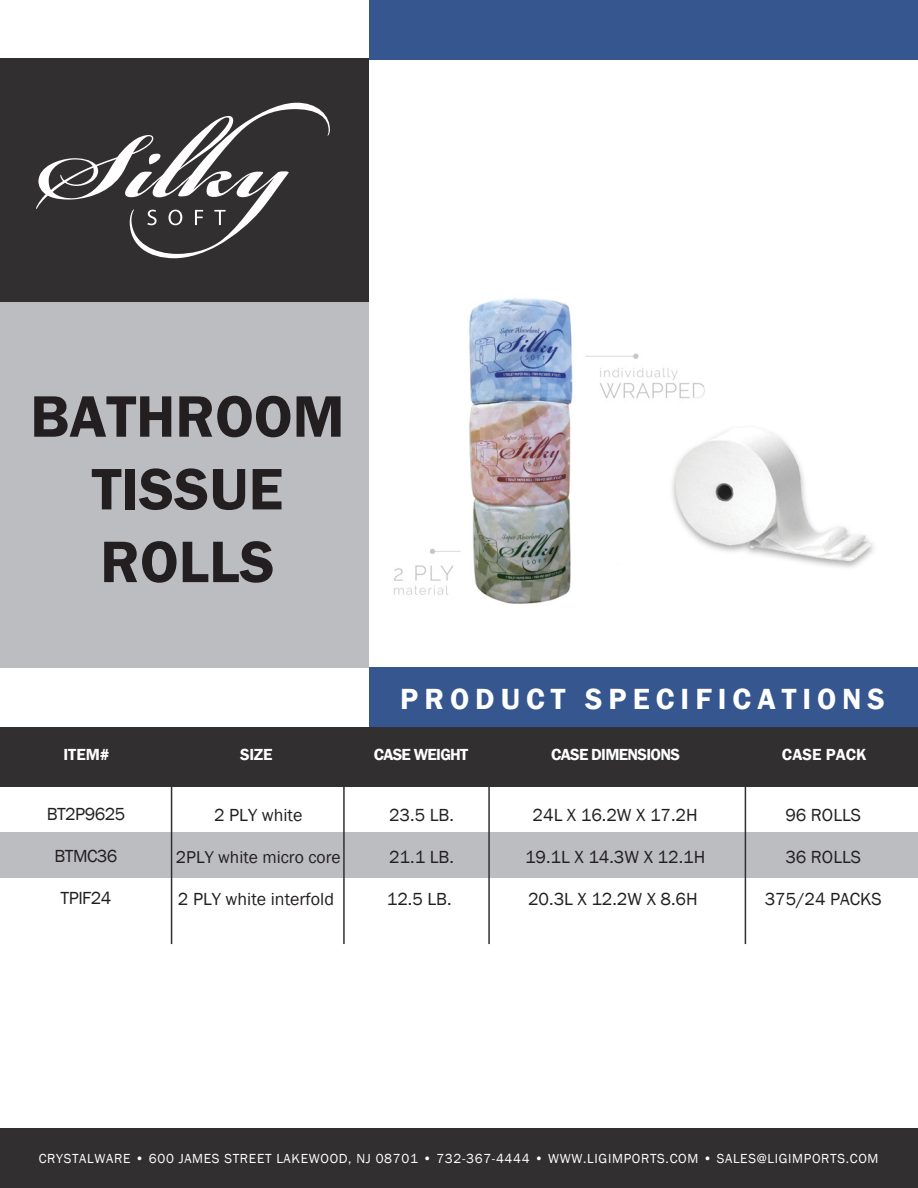
<style>
.page{position:relative;width:918px;height:1188px;background:#fff}
.page>*{position:absolute;margin:0;border:0;box-sizing:border-box;transform-origin:0 0}
.t1{font:600 60.6px/72.8px "Franklin Gothic";color:#231f20;text-align:center}
.t2{font:600 30px "Franklin Gothic";letter-spacing:.2em;color:#fff}
.t3{font:18px "Franklin Gothic";color:#231f20}
.t4{font:18px "Franklin Gothic";letter-spacing:-.03em;color:#231f20}
.t5{font:17.7px "Franklin Gothic";color:#231f20}
.t6{font:600 16.5px "Franklin Gothic";letter-spacing:-.04em;color:#fff}
.t7{font:600 16.5px "Franklin Gothic";letter-spacing:.005em;color:#fff}
.t8{font:13.5px "Franklin Gothic";letter-spacing:.05em;color:#fff}
</style>
<div class="page">
<div style="left:0;top:833px;width:918px;height:45px;background:#bcbdc0"></div>
<img style="left:394px;top:298px;width:480px;height:306px">
<div style="left:0;top:1129px;width:918px;height:59px;background:#312f30"></div>
<div style="left:0;top:58px;width:369px;height:610px;background:#bcbdc0"></div>
<div style="left:0;top:58px;width:369px;height:244px;background:#312f30"></div>
<div style="left:369px;top:668px;width:549px;height:59px;background:#36568f"></div>
<div style="left:369px;top:0;width:549px;height:59px;background:#36568f"></div>
<div style="left:0;top:727px;width:918px;height:59px;background:#312f30"></div>
<hr style="left:745px;top:781px;width:1px;height:163px;background:#312f30">
<hr style="left:171px;top:781px;width:1px;height:163px;background:#312f30">
<hr style="left:488px;top:781px;width:2px;height:163px;background:#312f30">
<hr style="left:343px;top:781px;width:2px;height:163px;background:#312f30">
<svg style="left:36px;top:102px;width:294px;height:156px"></svg>
<h1 class="t1" style="left:30px;top:381px;width:316px">BATHROOM<br>TISSUE<br>ROLLS</h1>
<p class="t6" style="left:64px;top:744px;width:48px">ITEM#</p>
<p class="t4" style="left:47px;top:803px;width:80px">BT2P9625</p>
<p class="t3" style="left:55px;top:845px;width:64px">BTMC36</p>
<p class="t3" style="left:61px;top:887px;width:52px">TPIF24</p>
<p class="t6" style="left:240px;top:744px;width:34px">SIZE</p>
<p class="t3" style="left:214px;top:804px;width:90px">2 PLY white</p>
<p class="t5" style="left:176px;top:846px;width:166px">2PLY white micro core</p>
<p class="t3" style="left:178px;top:888px;width:158px">2 PLY white interfold</p>
<h2 class="t2" style="left:400px;top:680px;width:486px">PRODUCT SPECIFICATIONS</h2>
<p class="t6" style="left:374px;top:744px;width:96px">CASE WEIGHT</p>
<p class="t3" style="left:389px;top:804px;width:66px">23.5 LB.</p>
<p class="t3" style="left:389px;top:846px;width:66px">21.1 LB.</p>
<p class="t3" style="left:387px;top:888px;width:66px">12.5 LB.</p>
<p class="t6" style="left:551px;top:744px;width:130px">CASE DIMENSIONS</p>
<p class="t3" style="left:533px;top:804px;width:167px">24L X 16.2W X 17.2H</p>
<p class="t3" style="left:525px;top:846px;width:182px">19.1L X 14.3W X 12.1H</p>
<p class="t3" style="left:528px;top:888px;width:171px">20.3L X 12.2W X 8.6H</p>
<p class="t7" style="left:782px;top:744px;width:86px">CASE PACK</p>
<p class="t3" style="left:785px;top:804px;width:77px">96 ROLLS</p>
<p class="t3" style="left:785px;top:846px;width:77px">36 ROLLS</p>
<p class="t3" style="left:765px;top:888px;width:119px">375/24 PACKS</p>
<p class="t8" style="left:39px;top:1150px;width:841px">CRYSTALWARE • 600 JAMES STREET LAKEWOOD, NJ 08701 • 732-367-4444 • WWW.LIGIMPORTS.COM • SALES@LIGIMPORTS.COM</p>
</div>
